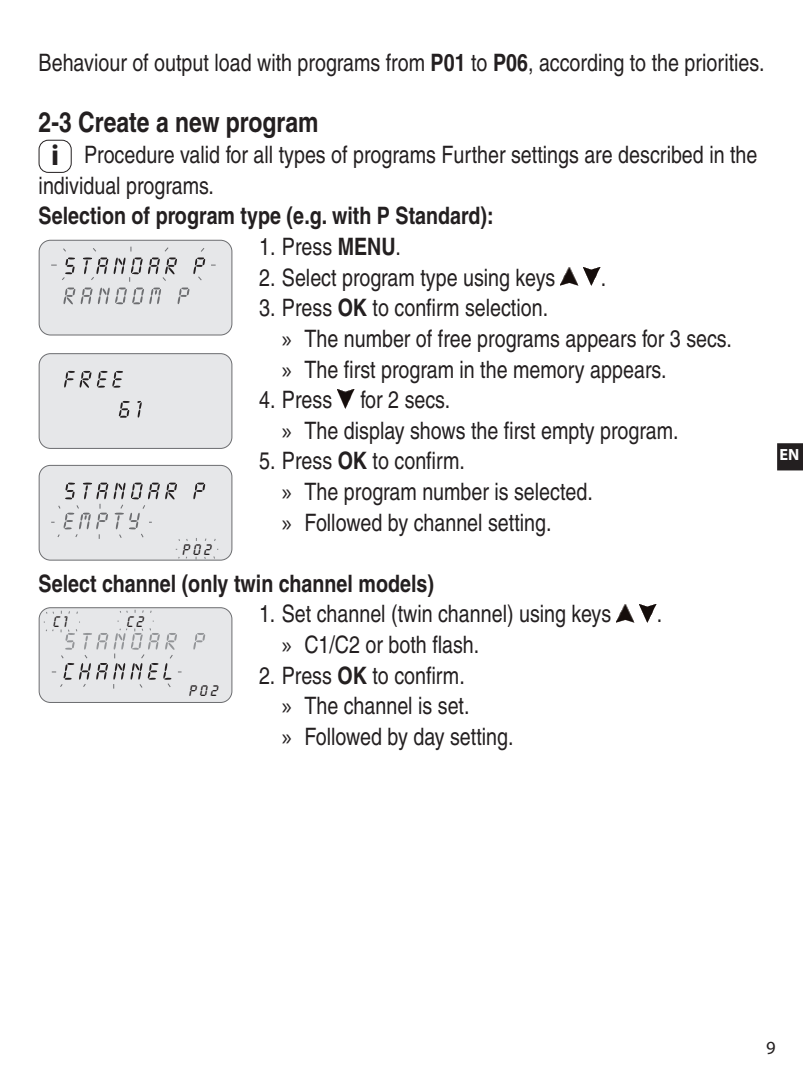
<style>
.page{position:relative;width:803px;height:1066px;background:#fff}
.page>*{position:absolute;margin:0;border:0;box-sizing:border-box;transform-origin:0 0}
.t1{font:700 29.6px "Myriad Pro";color:#231f20}
.t2{font:700 condensed 28px "Helvetica";color:#231f20}
.t3{font:condensed 24px/30.8px "Helvetica";color:#231f20}
.t4{font:700 condensed 24px "Helvetica";color:#231f20}
.t5{font:18.4px "Myriad Pro";color:#231f20}
.t6{font:700 16.4px "Myriad Pro";color:#fff}
.t7{font:16px "Lcd D";letter-spacing:.19em;color:#231f20}
.s1{font-weight:700}
.s2{font-family:"Myriad Pro";font-stretch:normal}
</style>
<div class="page">
<svg style="left:777px;top:443px;width:26px;height:28px"></svg>
<div style="left:39px;top:240px;width:193px;height:95px;background:#e6e7e9;border-radius:11px"></div>
<div style="left:39px;top:240px;width:193px;height:95px;border:1px solid #6c6d70;border-radius:11px"></div>
<svg style="left:51px;top:246px;width:165px;height:58px"></svg>
<img style="left:561px;top:267px;width:17px;height:19px">
<img style="left:584px;top:267px;width:17px;height:19px">
<img style="left:338px;top:390px;width:16px;height:18px">
<div style="left:39px;top:608px;width:193px;height:94px;background:#e6e7e9;border-radius:11px"></div>
<div style="left:39px;top:607px;width:193px;height:96px;border:1px solid #6c6d70;border-radius:11px"></div>
<svg style="left:193px;top:633px;width:12px;height:16px"></svg>
<svg style="left:44px;top:620px;width:138px;height:69px"></svg>
<img style="left:617px;top:604px;width:17px;height:18px">
<img style="left:640px;top:604px;width:17px;height:18px">
<div style="left:39px;top:140px;width:33px;height:33px;border:1px solid #231f20;border-radius:9px"></div>
<div style="left:39px;top:354px;width:193px;height:94px;background:#e6e7e9;border-radius:11px"></div>
<div style="left:39px;top:353px;width:193px;height:96px;border:1px solid #6c6d70;border-radius:11px"></div>
<svg style="left:64px;top:371px;width:27px;height:17px"></svg>
<svg style="left:97px;top:371px;width:26px;height:17px"></svg>
<svg style="left:119px;top:401px;width:11px;height:17px"></svg>
<svg style="left:137px;top:401px;width:5px;height:17px"></svg>
<div style="left:39px;top:465px;width:193px;height:95px;background:#e6e7e9;border-radius:11px"></div>
<div style="left:39px;top:465px;width:193px;height:95px;border:1px solid #6c6d70;border-radius:11px"></div>
<svg style="left:193px;top:482px;width:12px;height:17px"></svg>
<svg style="left:51px;top:482px;width:129px;height:59px"></svg>
<p class="t3" style="left:39px;top:47px;width:727px">Behaviour of output load with programs from <span class="s1">P01</span> to <span class="s1">P06</span>, according to the priorities.</p>
<p class="t2" style="left:39px;top:106px;width:281px">2-3 Create a new program</p>
<p class="t3" style="left:39px;top:139px;width:720px;text-indent:45px">Procedure valid for all types of programs Further settings are described in the individual programs.</p>
<p class="t4" style="left:39px;top:201px;width:456px">Selection of program type (e.g. with P Standard):</p>
<p class="t3" style="left:259px;top:231px;width:143px">1. Press <span class="s1">MENU</span>.</p>
<p class="t3" style="left:259px;top:262px;width:298px">2. Select program type using keys</p>
<p class="t1" style="left:51px;top:136px;width:10px">i</p>
<p class="t3" style="left:601px;top:262px;width:7px">.</p>
<p class="t3" style="left:282px;top:292px;width:452px;text-indent:-23px">3. Press <span class="s1">OK</span> to confirm selection.<br><span class="s2">»</span> The number of free programs appears for 3 secs. <span class="s2">»</span> The first program in the memory appears.</p>
<p class="t3" style="left:259px;top:384px;width:74px">4. Press</p>
<p class="t3" style="left:282px;top:384px;width:398px;text-indent:79px">for 2 secs.<br><span class="s2">»</span> The display shows the first empty program.</p>
<p class="t3" style="left:282px;top:445px;width:312px;text-indent:-23px">5. Press <span class="s1">OK</span> to confirm.<br><span class="s2">»</span> The program number is selected. <span class="s2">»</span> Followed by channel setting.</p>
<p class="t4" style="left:39px;top:569px;width:397px">Select channel (only twin channel models)</p>
<p class="t7" style="left:53px;top:613px;width:16px">c1</p>
<p class="t7" style="left:126px;top:613px;width:19px">c2</p>
<p class="t7" style="left:182px;top:541px;width:31px">P02</p>
<p class="t3" style="left:259px;top:598px;width:354px">1. Set channel (twin channel) using keys</p>
<p class="t3" style="left:657px;top:598px;width:7px">.</p>
<p class="t7" style="left:188px;top:682px;width:31px">P02</p>
<p class="t3" style="left:282px;top:629px;width:199px"><span class="s2">»</span> C1/C2 or both flash.</p>
<p class="t3" style="left:282px;top:660px;width:233px;text-indent:-23px">2. Press <span class="s1">OK</span> to confirm.<br><span class="s2">»</span> The channel is set.<br><span class="s2">»</span> Followed by day setting.</p>
<p class="t6" style="left:779px;top:444px;width:21px">EN</p>
<p class="t5" style="left:766px;top:1036px;width:11px">9</p>
</div>
